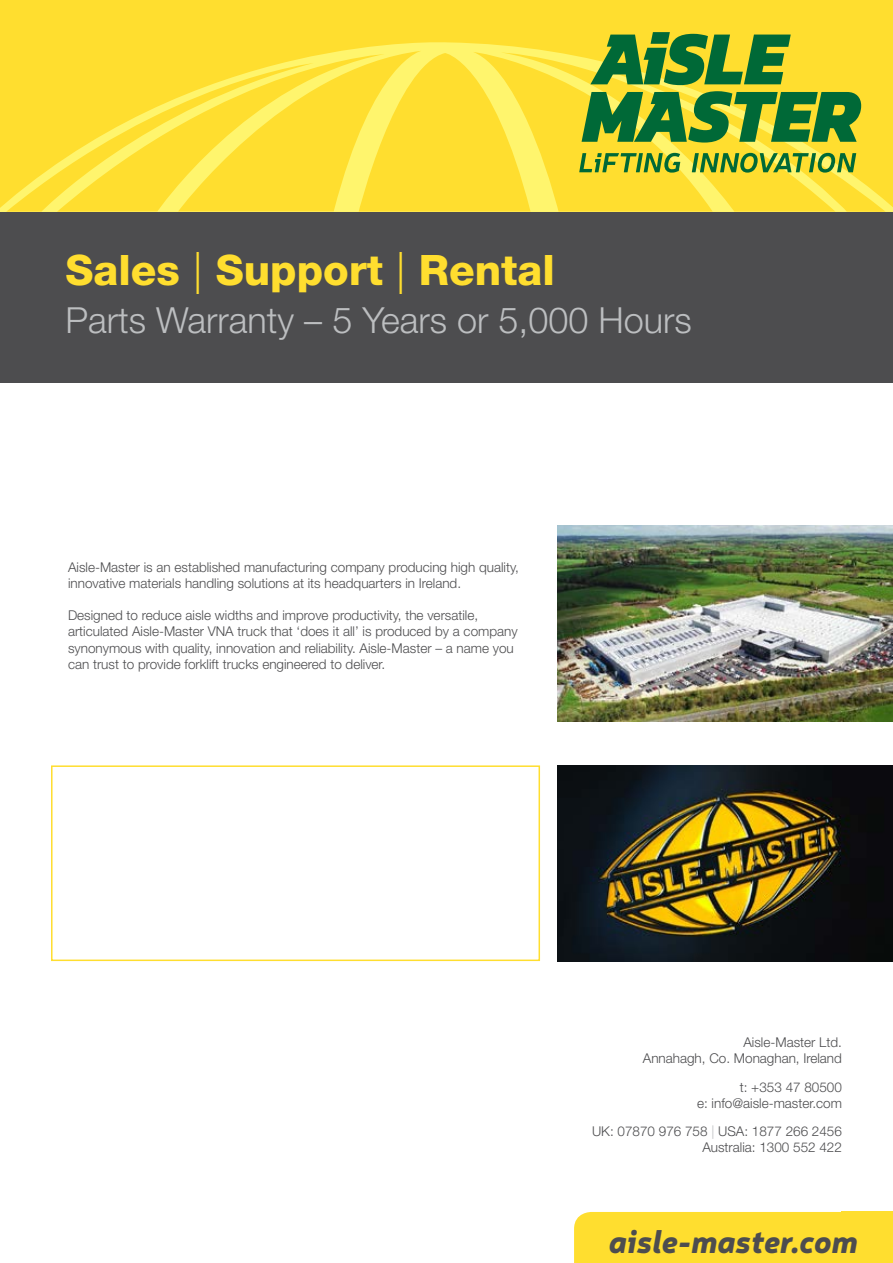
<style>
.page{position:relative;width:893px;height:1263px;background:#fff}
.page>*{position:absolute;margin:0;border:0;box-sizing:border-box;transform-origin:0 0}
.t1{font:800 42px "Helvetica Neue LT Std";color:#ffde2f}
.t2{font:300 36px "Helvetica Neue LT Std";color:#bcbec0}
.t3{font:italic 900 31.5px "Neris";color:#4d4d4f}
.t4{font:300 13.5px/16.2px "Helvetica Neue LT Std";color:#4d4d4f;text-align:right}
.s1{font-weight:300}
.s2{color:#bcbec0}
</style>
<div class="page">
<div style="left:574px;top:1212px;width:268px;height:51px;background:#ffde2f"></div>
<div style="left:0;top:0;width:893px;height:213px;background:#ffde2f"></div>
<svg style="left:0;top:42px;width:893px;height:171px"></svg>
<svg style="left:579px;top:153px;width:277px;height:20px"></svg>
<svg style="left:582px;top:32px;width:279px;height:111px"></svg>
<div style="left:0;top:213px;width:893px;height:170px;background:#4d4d4f"></div>
<div style="left:842px;top:1212px;width:51px;height:51px;background:#ffde2f"></div>
<div style="left:51px;top:765px;width:489px;height:196px;border:2px solid #ffde2f"></div>
<img style="left:557px;top:765px;width:336px;height:196px">
<img style="left:557px;top:526px;width:336px;height:196px">
<h1 class="t1" style="left:66px;top:245px;width:491px">Sales <span class="s1">|</span> Support <span class="s1">|</span> Rental</h1>
<h2 class="t2" style="left:66px;top:298px;width:628px">Parts Warranty – 5 Years or 5,000 Hours</h2>
<p class="t4" style="left:68px;top:558px;width:452px;text-align:left">Aisle-Master is an established manufacturing company producing high quality, innovative materials handling solutions at its headquarters in Ireland.</p>
<p class="t4" style="left:68px;top:607px;width:451px;text-align:left">Designed to reduce aisle widths and improve productivity, the versatile, articulated Aisle-Master VNA truck that ‘does it all’ is produced by a company synonymous with quality, innovation and reliability. Aisle-Master – a name you can trust to provide forklift trucks engineered to deliver.</p>
<p class="t4" style="left:643px;top:1034px;width:201px">Aisle-Master Ltd.<br>Annahagh, Co. Monaghan, Ireland</p>
<p class="t4" style="left:697px;top:1078px;width:146px">t: +353 47 80500<br>e: info@aisle-master.com</p>
<p class="t4" style="left:592px;top:1123px;width:251px">UK: 07870 976 758 <span class="s2">|</span> USA: 1877 266 2456<br>Australia: 1300 552 422</p>
<h3 class="t3" style="left:609px;top:1218px;width:251px">aisle-master.com</h3>
</div>
